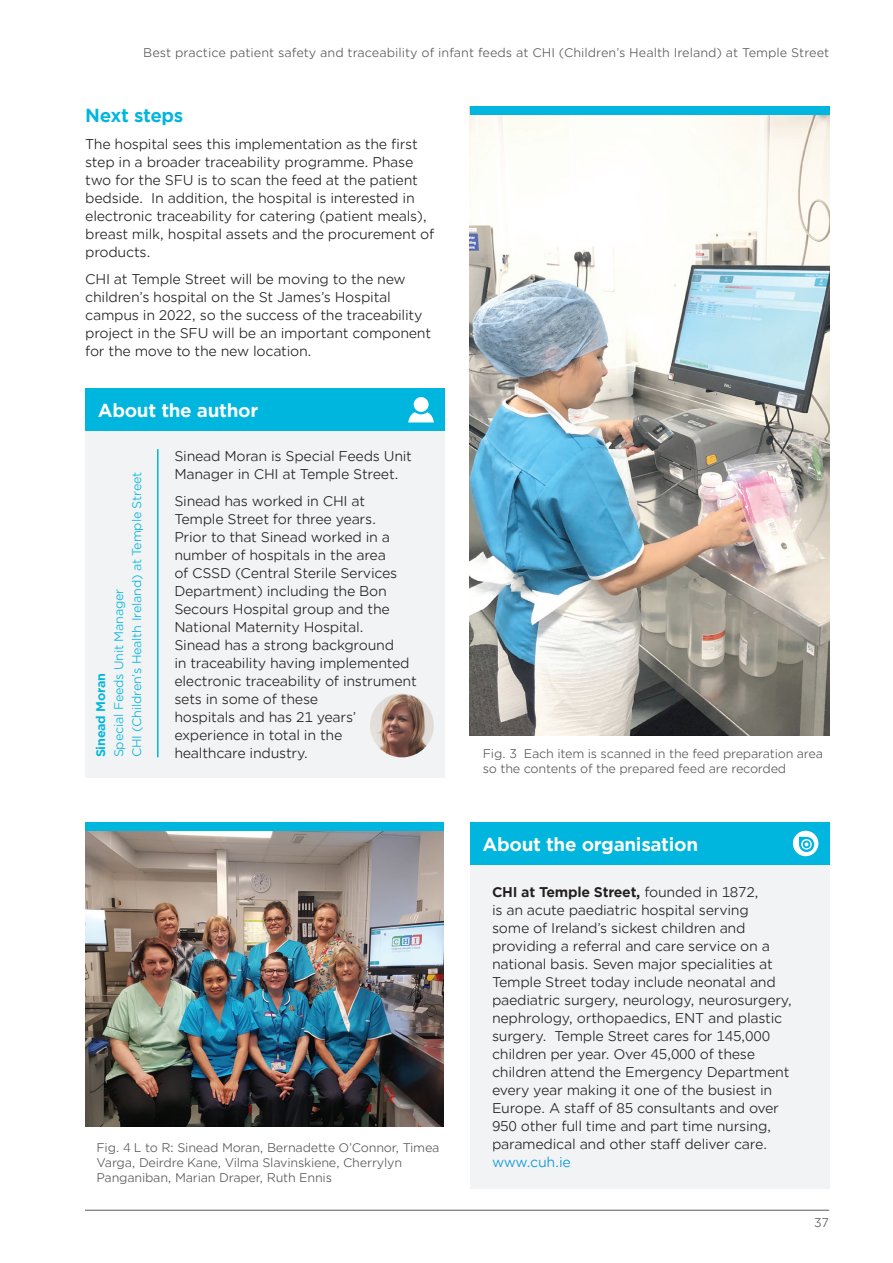
<style>
.page{position:relative;width:893px;height:1263px;background:#fff}
.page>*{position:absolute;margin:0;border:0;box-sizing:border-box;transform-origin:0 0}
._16_Body_Text__8pt{font:700 18px "Gotham Office";letter-spacing:-.02em;color:#fff}
._16_Body_Text_reduit{font:700 18px "Gotham Office";letter-spacing:-.02em;color:#00b6de}
._16_Body_Text_reduit-2{font:13.5px/18px "Gotham Office";letter-spacing:-.02em;color:#231f20}
._16_Body_Text__9pt{font:12px/15px "Gotham Office";letter-spacing:-.02em;color:#57585a}
._16_Body_Text__9pt-2{font:12px "Gotham Office";color:#57585a}
._16_Body_Text__9pt-3{font:12px/18px "Gotham Office";letter-spacing:-.02em;color:#00b6de}
.s1{font-weight:700}
.s2{color:#0095d9}
</style>
<div class="page">
<hr style="left:85px;top:1210px;width:744px;height:1px;background:#57585a">
<img style="left:470px;top:115px;width:359px;height:621px">
<img style="left:85px;top:831px;width:358px;height:296px">
<div style="left:85px;top:431px;width:359px;height:346px;background:#f2f3f4"></div>
<div style="left:85px;top:388px;width:359px;height:43px;background:#00b6de"></div>
<img style="left:370px;top:693px;width:64px;height:64px;border-radius:32px">
<hr style="left:157px;top:449px;width:2px;height:308px;background:#00b6de">
<svg style="left:408px;top:397px;width:26px;height:25px"></svg>
<div style="left:470px;top:849px;width:359px;height:340px;background:#f2f3f4"></div>
<div style="left:470px;top:822px;width:359px;height:43px;background:#00b6de"></div>
<svg style="left:793px;top:831px;width:25px;height:25px"></svg>
<div style="left:85px;top:822px;width:358px;height:9px;background:#00b6de"></div>
<div style="left:470px;top:106px;width:359px;height:9px;background:#00b6de"></div>
<p class="_16_Body_Text__9pt-2" style="left:143px;top:45px;width:688px">Best practice patient safety and traceability of infant feeds at CHI (Children’s Health Ireland) at Temple Street</p>
<p class="_16_Body_Text_reduit" style="left:85px;top:102px;width:100px">Next steps</p>
<p class="_16_Body_Text_reduit-2" style="left:85px;top:134px;width:351px">The hospital sees this implementation as the first step in a broader traceability programme. Phase two for the SFU is to scan the feed at the patient bedside. In addition, the hospital is interested in electronic traceability for catering (patient meals), breast milk, hospital assets and the procurement of products.</p>
<p class="_16_Body_Text_reduit-2" style="left:85px;top:269px;width:347px">CHI at Temple Street will be moving to the new children’s hospital on the St James’s Hospital campus in 2022, so the success of the traceability project in the SFU will be an important component for the move to the new location.</p>
<p class="_16_Body_Text__8pt" style="left:98px;top:398px;width:162px">About the author</p>
<p class="_16_Body_Text__9pt-3" style="left:92px;top:757px;width:287px;rotate:-90deg"><span class="s1">Sinead Moran<br></span>Special Feeds Unit Manager<br>CHI (Children’s Health Ireland) at Temple Street</p>
<p class="_16_Body_Text_reduit-2" style="left:174px;top:446px;width:239px">Sinead Moran is Special Feeds Unit<br>Manager in CHI at Temple Street.</p>
<p class="_16_Body_Text_reduit-2" style="left:174px;top:491px;width:244px">Sinead has worked in CHI at<br>Temple Street for three years.<br>Prior to that Sinead worked in a number of hospitals in the area<br>of CSSD (Central Sterile Services<br>Department) including the Bon<br>Secours Hospital group and the<br>National Maternity Hospital.<br>Sinead has a strong background<br>in traceability having implemented electronic traceability of instrument sets in some of these<br>hospitals and has 21 years’ experience in total in the healthcare industry.</p>
<p class="_16_Body_Text__9pt" style="left:97px;top:1140px;width:345px">Fig. 4 L to R: Sinead Moran, Bernadette O’Connor, Timea<br>Varga, Deirdre Kane, Vilma Slavinskiene, Cherrylyn<br>Panganiban, Marian Draper, Ruth Ennis</p>
<p class="_16_Body_Text__9pt" style="left:483px;top:745px;width:342px">Fig. 3 Each item is scanned in the feed preparation area so the contents of the prepared feed are recorded</p>
<p class="_16_Body_Text__8pt" style="left:483px;top:831px;width:217px">About the organisation</p>
<p class="_16_Body_Text_reduit-2" style="left:492px;top:883px;width:302px"><span class="s1">CHI at Temple Street,</span> founded in 1872,<br>is an acute paediatric hospital serving<br>some of Ireland’s sickest children and providing a referral and care service on a national basis. Seven major specialities at Temple Street today include neonatal and paediatric surgery, neurology, neurosurgery, nephrology, orthopaedics, ENT and plastic surgery. Temple Street cares for 145,000 children per year. Over 45,000 of these children attend the Emergency Department every year making it one of the busiest in Europe. A staff of 85 consultants and over 950 other full time and part time nursing, paramedical and other staff deliver care. <span class="s2">www.cuh.ie</span></p>
<p class="_16_Body_Text__9pt" style="left:814px;top:1215px;width:17px">37</p>
</div>
